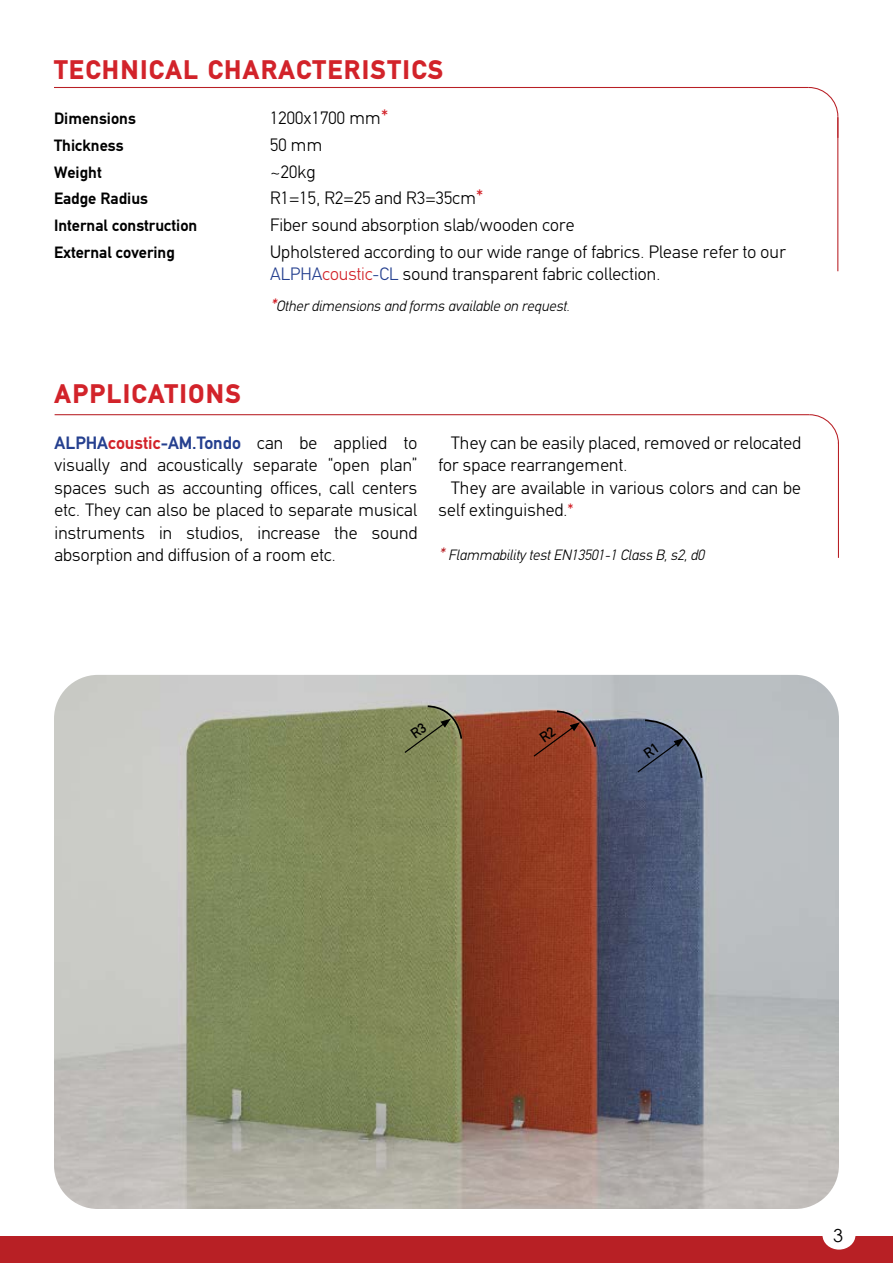
<style>
.page{position:relative;width:893px;height:1263px;background:#fff}
.page>*{position:absolute;margin:0;border:0;box-sizing:border-box;transform-origin:0 0}
.t1{font:900 27px "PF Din Text";letter-spacing:.05em;color:#d2232a}
.t2{font:300 18px/22.5px "PF Din Text";letter-spacing:.01em;color:#000}
.t3{font:18px "Century Gothic";color:#000}
.t4{font:700 16.5px "PF Din Text";color:#000}
.t5{font:italic 300 15px "PF Din Text";color:#000}
.s1{font-weight:400;font-size:21px;color:#d2232a}
.s2{color:#25408f}
.s3{color:#d2232a}
.s4{font-weight:500;font-size:18px;color:#d2232a}
.s5{font-weight:700;color:#25408f}
.s6{font-weight:700;color:#d2232a}
.s7{font-weight:400;color:#d2232a}
.s8{font-weight:400;font-size:18px;color:#b72126}
</style>
<div class="page">
<div style="left:0;top:1236px;width:893px;height:27px;background:#b82025"></div>
<div style="left:822px;top:1220px;width:33px;height:29px;background:#fff;border-radius:50%"></div>
<hr style="left:54px;top:87px;width:755px;height:1px;background:#b81f25">
<svg style="left:808px;top:87px;width:31px;height:51px"></svg>
<hr style="left:837px;top:117px;width:1px;height:154px;background:#b81f25">
<hr style="left:838px;top:442px;width:1px;height:116px;background:#b81f25">
<hr style="left:55px;top:414px;width:754px;height:1px;background:#b81f25">
<svg style="left:808px;top:414px;width:31px;height:31px"></svg>
<img style="left:54px;top:675px;width:785px;height:534px">
<svg style="left:403px;top:705px;width:60px;height:49px;background:#83865d"></svg>
<svg style="left:532px;top:710px;width:65px;height:48px;background:#924a37"></svg>
<svg style="left:636px;top:719px;width:68px;height:61px;background:#636f88"></svg>
<p class="t1" style="left:54px;top:54px;width:391px">TECHNICAL CHARACTERISTICS</p>
<p class="t4" style="left:54px;top:109px;width:83px">Dimensions</p>
<p class="t2" style="left:270px;top:107px;width:120px">1200x1700 mm<span class="s1">*</span></p>
<p class="t4" style="left:54px;top:136px;width:71px">Thickness</p>
<p class="t2" style="left:270px;top:133px;width:54px">50 mm</p>
<p class="t4" style="left:54px;top:162px;width:49px">Weight</p>
<p class="t2" style="left:270px;top:160px;width:47px">~20kg</p>
<p class="t4" style="left:54px;top:189px;width:96px">Eadge Radius</p>
<p class="t2" style="left:270px;top:187px;width:215px">R1=15, R2=25 and R3=35cm<span class="s1">*</span></p>
<p class="t4" style="left:54px;top:216px;width:145px">Internal construction</p>
<p class="t2" style="left:270px;top:214px;width:306px">Fiber sound absorption slab/wooden core</p>
<p class="t4" style="left:54px;top:243px;width:122px">External covering</p>
<p class="t2" style="left:270px;top:240px;width:517px">Upholstered according to our wide range of fabrics. Please refer to our<br><span class="s2">ALPHA</span><span class="s3">coustic</span><span class="s2">-CL</span> sound transparent fabric collection.</p>
<p class="t5" style="left:270px;top:297px;width:301px"><span class="s4">*</span>Other dimensions and forms available on request.</p>
<p class="t1" style="left:55px;top:377px;width:188px">APPLICATIONS</p>
<p class="t2" style="left:55px;top:431px;width:364px;text-align:justify"><span class="s5">ALPHA</span><span class="s6">coustic</span><span class="s5">-AM.Tondo</span> can be applied to visually and acoustically separate “open plan” spaces such as accounting offices, call centers etc. They can also be placed to separate musical instruments in studios, increase the sound absorption and diffusion of a room etc.</p>
<p class="t2" style="left:438px;top:431px;width:364px;text-indent:13px">They can be easily placed, removed or relocated for space rearrangement.</p>
<p class="t2" style="left:438px;top:476px;width:364px;text-indent:13px">They are available in various colors and can be self extinguished.<span class="s7">*</span></p>
<p class="t5" style="left:438px;top:546px;width:267px"><span class="s8">*</span> Flammability test EN13501-1 Class B, s2, d0</p>
<p class="t3" style="left:833px;top:1223px;width:11px">3</p>
</div>
